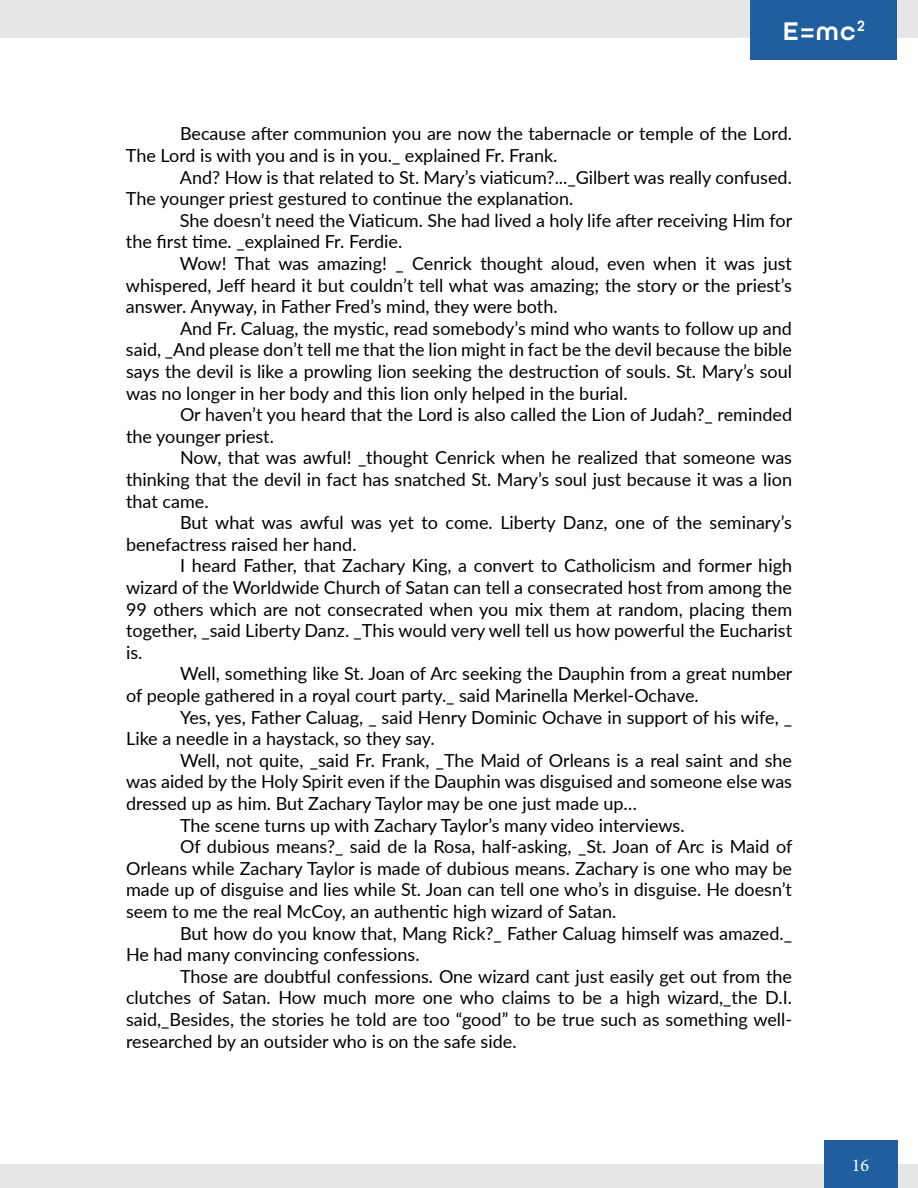
<style>
.page{position:relative;width:918px;height:1188px;background:#fff}
.page>*{position:absolute;margin:0;border:0;box-sizing:border-box;transform-origin:0 0}
.t1{font:600 27px "All Round Gothic";color:#fff}
.t2{font:18px/21.6px "Lato";color:#000}
.t3{font:18px "Minion Pro";color:#fff}
</style>
<div class="page">
<div style="left:0;top:0;width:918px;height:38px;background:#e6e6e6"></div>
<div style="left:0;top:1164px;width:918px;height:24px;background:#e6e6e6"></div>
<div style="left:751px;top:0;width:146px;height:59px;background:#215e9e"></div>
<div style="left:824px;top:1140px;width:73px;height:48px;background:#215e9e"></div>
<h1 class="t1" style="left:783px;top:15px;width:84px">E=mc<sup>2</sup></h1>
<p class="t2" style="left:126px;top:122px;width:668px;text-indent:54px">Because after communion you are now the tabernacle or temple of the Lord.<br>The Lord is with you and is in you._ explained Fr. Frank.</p>
<p class="t2" style="left:126px;top:166px;width:667px;text-indent:54px">And? How is that related to St. Mary’s viaticum?..._Gilbert was really confused.<br>The younger priest gestured to continue the explanation.</p>
<p class="t2" style="left:126px;top:209px;width:668px;text-indent:54px">She doesn’t need the Viaticum. She had lived a holy life after receiving Him for the first time. _explained Fr. Ferdie.</p>
<p class="t2" style="left:126px;top:252px;width:667px;text-align:justify;text-indent:54px">Wow! That was amazing! _ Cenrick thought aloud, even when it was just whispered, Jeff heard it but couldn’t tell what was amazing; the story or the priest’s answer. Anyway, in Father Fred’s mind, they were both.</p>
<p class="t2" style="left:126px;top:317px;width:668px;text-align:justify;text-indent:54px">And Fr. Caluag, the mystic, read somebody’s mind who wants to follow up and said, _And please don’t tell me that the lion might in fact be the devil because the bible says the devil is like a prowling lion seeking the destruction of souls. St. Mary’s soul was no longer in her body and this lion only helped in the burial.</p>
<p class="t2" style="left:126px;top:403px;width:667px;text-indent:54px">Or haven’t you heard that the Lord is also called the Lion of Judah?_ reminded the younger priest.</p>
<p class="t2" style="left:126px;top:446px;width:668px;text-align:justify;text-indent:54px">Now, that was awful! _thought Cenrick when he realized that someone was thinking that the devil in fact has snatched St. Mary’s soul just because it was a lion that came.</p>
<p class="t2" style="left:126px;top:511px;width:667px;text-indent:54px">But what was awful was yet to come. Liberty Danz, one of the seminary’s benefactress raised her hand.</p>
<p class="t2" style="left:126px;top:554px;width:668px;text-align:justify;text-indent:54px">I heard Father, that Zachary King, a convert to Catholicism and former high wizard of the Worldwide Church of Satan can tell a consecrated host from among the 99 others which are not consecrated when you mix them at random, placing them together, _said Liberty Danz. _This would very well tell us how powerful the Eucharist is.</p>
<p class="t2" style="left:126px;top:662px;width:668px;text-indent:54px">Well, something like St. Joan of Arc seeking the Dauphin from a great number of people gathered in a royal court party._ said Marinella Merkel-Ochave.</p>
<p class="t2" style="left:126px;top:706px;width:667px;text-indent:54px">Yes, yes, Father Caluag, _ said Henry Dominic Ochave in support of his wife, _<br>Like a needle in a haystack, so they say.</p>
<p class="t2" style="left:180px;top:749px;width:614px">Well, not quite, _said Fr. Frank, _The Maid of Orleans is a real saint and she</p>
<p class="t2" style="left:126px;top:770px;width:667px">was aided by the Holy Spirit even if the Dauphin was disguised and someone else was</p>
<p class="t2" style="left:126px;top:792px;width:513px">dressed up as him. But Zachary Taylor may be one just made up…</p>
<p class="t2" style="left:180px;top:814px;width:506px">The scene turns up with Zachary Taylor’s many video interviews.</p>
<p class="t2" style="left:180px;top:835px;width:614px">Of dubious means?_ said de la Rosa, half-asking, _St. Joan of Arc is Maid of</p>
<p class="t2" style="left:126px;top:857px;width:667px">Orleans while Zachary Taylor is made of dubious means. Zachary is one who may be</p>
<p class="t2" style="left:126px;top:878px;width:667px">made up of disguise and lies while St. Joan can tell one who’s in disguise. He doesn’t</p>
<p class="t2" style="left:126px;top:900px;width:492px">seem to me the real McCoy, an authentic high wizard of Satan.</p>
<p class="t2" style="left:180px;top:922px;width:613px">But how do you know that, Mang Rick?_ Father Caluag himself was amazed._</p>
<p class="t2" style="left:126px;top:943px;width:295px">He had many convincing confessions.</p>
<p class="t2" style="left:180px;top:965px;width:613px">Those are doubtful confessions. One wizard cant just easily get out from the</p>
<p class="t2" style="left:126px;top:986px;width:668px">clutches of Satan. How much more one who claims to be a high wizard,_the D.I.</p>
<p class="t2" style="left:126px;top:1008px;width:668px">said,_Besides, the stories he told are too “good” to be true such as something well-</p>
<p class="t2" style="left:126px;top:1030px;width:392px">researched by an outsider who is on the safe side.</p>
<p class="t3" style="left:852px;top:1153px;width:19px">16</p>
</div>
